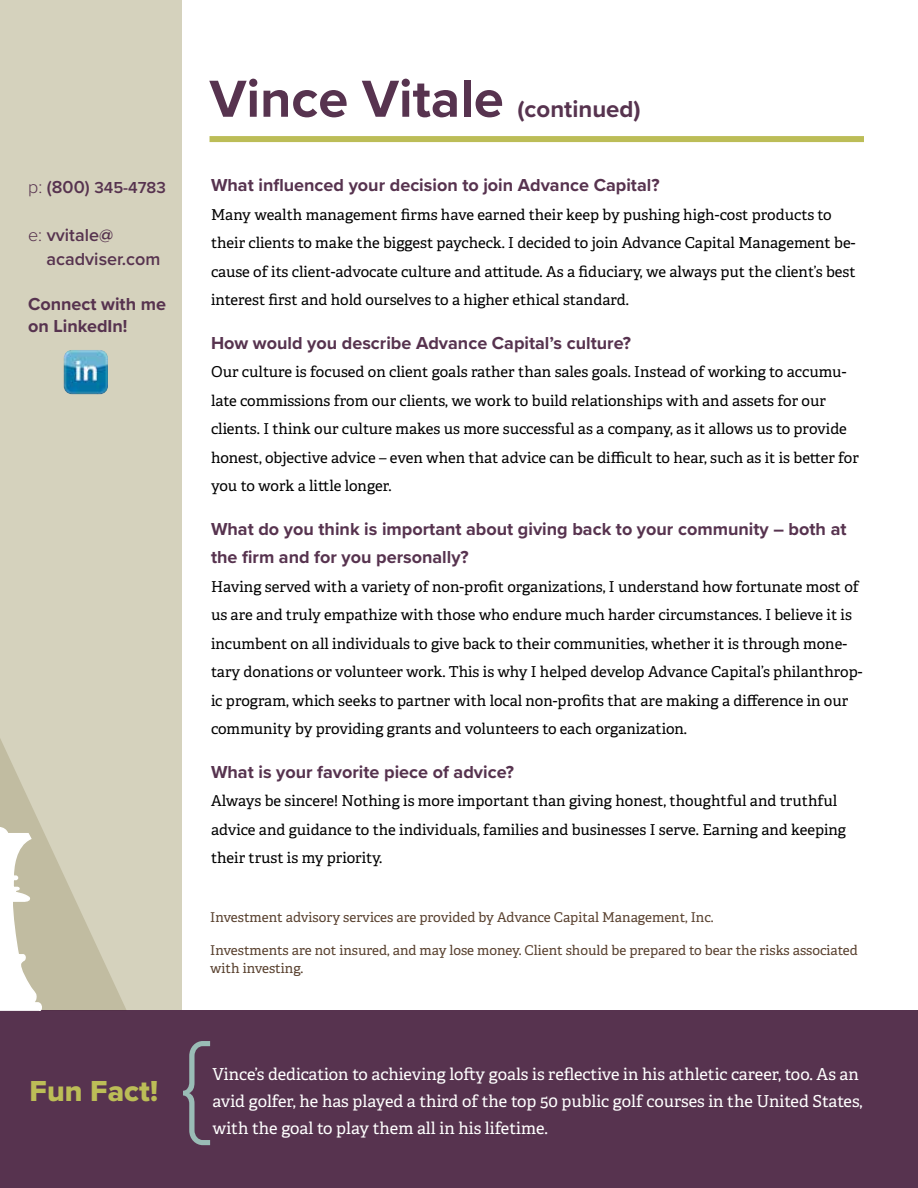
<style>
.page{position:relative;width:918px;height:1188px;background:#fff}
.page>*{position:absolute;margin:0;border:0;box-sizing:border-box;transform-origin:0 0}
.t1{font:300 120px "Proxima Nova";color:#9abcb6}
.t2{font:700 54px "Proxima Nova";color:#57334f}
.t3{font:30px "Proxima Nova Extrabld";color:#bcbd57}
.t4{font:700 24px "Proxima Nova";color:#57334f}
.t5{font:700 18px/28.5px "Proxima Nova";color:#57334f}
.t6{font:600 18px/24px "Proxima Nova";color:#57334f}
.t7{font:16.5px/27px "Adelle PE";color:#fff}
.t8{font:600 16.5px "Proxima Nova";color:#57334f}
.t9{font:15px/28.5px "Adelle PE";color:#000}
.t10{font:13.5px/18px "Adelle PE";color:#59412f}
.s1{font-weight:300;font-size:18px}
.s2{font-size:18px}
.s3{font-weight:300}
</style>
<div class="page">
<div style="left:0;top:0;width:181px;height:1011px;background:#d5d2bd"></div>
<div style="left:0;top:1011px;width:918px;height:177px;background:#57334f"></div>
<div style="left:210px;top:136px;width:654px;height:6px;background:#bcbd57"></div>
<img style="left:64px;top:350px;width:44px;height:44px">
<svg style="left:0;top:739px;width:127px;height:272px"></svg>
<p class="t8" style="left:28px;top:175px;width:139px"><span class="s1">p:</span> <span class="s2">(800)</span> 345-4783</p>
<p class="t6" style="left:47px;top:222px;width:115px;text-indent:-19px"><span class="s3">e:</span> vvitale@ acadviser.com</p>
<p class="t5" style="left:28px;top:293px;width:139px;line-height:21.6px">Connect with me on LinkedIn!</p>
<h2 class="t2" style="left:210px;top:58px;width:296px">Vince Vitale</h2>
<h3 class="t4" style="left:518px;top:91px;width:125px">(continued)</h3>
<p class="t5" style="left:211px;top:171px;width:450px">What influenced your decision to join Advance Capital?</p>
<p class="t9" style="left:211px;top:200px;width:646px">Many wealth management firms have earned their keep by pushing high-cost products to their clients to make the biggest paycheck. I decided to join Advance Capital Management be&shy;cause of its client-advocate culture and attitude. As a fiduciary, we always put the client’s best interest first and hold ourselves to a higher ethical standard.</p>
<p class="t5" style="left:211px;top:328px;width:422px">How would you describe Advance Capital’s culture?</p>
<p class="t9" style="left:211px;top:357px;width:649px">Our culture is focused on client goals rather than sales goals. Instead of working to accumu&shy;late commissions from our clients, we work to build relationships with and assets for our clients. I think our culture makes us more successful as a company, as it allows us to provide honest, objective advice – even when that advice can be difficult to hear, such as it is better for you to work a little longer.</p>
<p class="t5" style="left:211px;top:514px;width:637px">What do you think is important about giving back to your community – both at the firm and for you personally?</p>
<p class="t9" style="left:211px;top:572px;width:653px">Having served with a variety of non-profit organizations, I understand how fortunate most of us are and truly empathize with those who endure much harder circumstances. I believe it is incumbent on all individuals to give back to their communities, whether it is through mone&shy;tary donations or volunteer work. This is why I helped develop Advance Capital’s philanthrop&shy;ic program, which seeks to partner with local non-profits that are making a difference in our community by providing grants and volunteers to each organization.</p>
<p class="t5" style="left:211px;top:757px;width:305px">What is your favorite piece of advice?</p>
<p class="t9" style="left:211px;top:786px;width:637px">Always be sincere! Nothing is more important than giving honest, thoughtful and truthful advice and guidance to the individuals, families and businesses I serve. Earning and keeping their trust is my priority.</p>
<p class="t10" style="left:210px;top:907px;width:505px">Investment advisory services are provided by Advance Capital Management, Inc.</p>
<p class="t10" style="left:210px;top:940px;width:649px">Investments are not insured, and may lose money. Client should be prepared to bear the risks associated with investing.</p>
<h3 class="t3" style="left:30px;top:1068px;width:130px">Fun Fact!</h3>
<h1 class="t1" style="left:182px;top:993px;width:31px">{</h1>
<p class="t7" style="left:213px;top:1060px;width:652px">Vince’s dedication to achieving lofty goals is reflective in his athletic career, too. As an avid golfer, he has played a third of the top 50 public golf courses in the United States, with the goal to play them all in his lifetime.</p>
</div>
